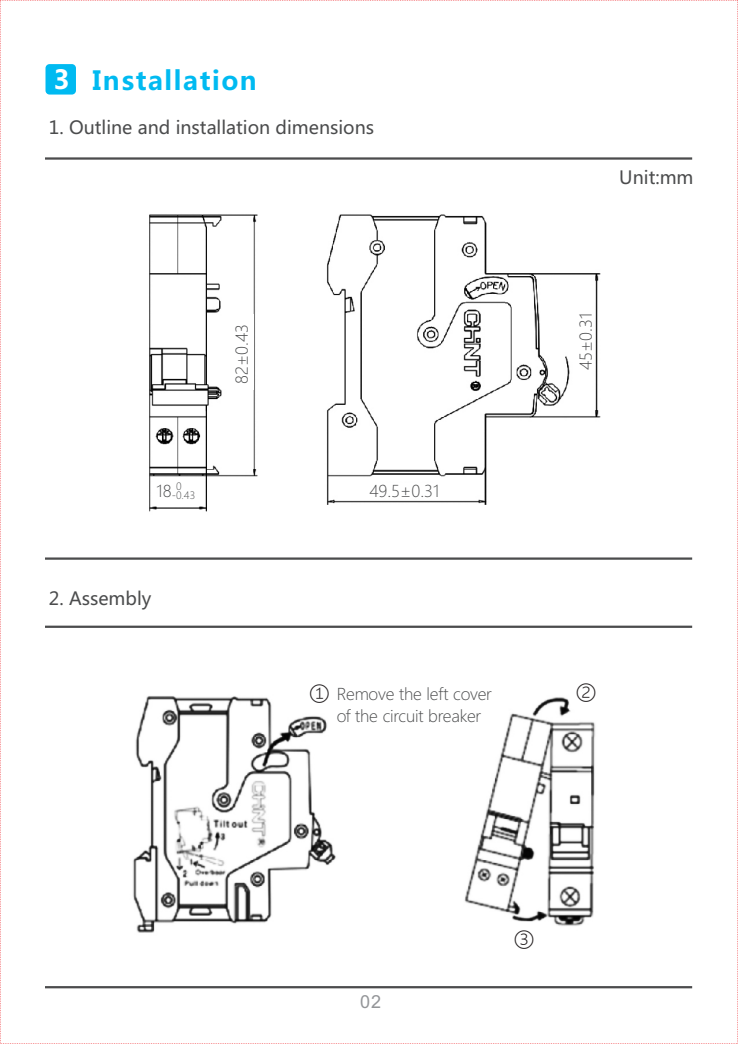
<style>
.page{position:relative;width:738px;height:1044px;background:#fff}
.page>*{position:absolute;margin:0;border:0;box-sizing:border-box;transform-origin:0 0}
.t1{font:700 26px "Microsoft Ya Hei";letter-spacing:.06em;color:#00baf1}
.t2{font:300 20px "Microsoft Ya Hei";color:#231f20}
.t3{font:18px "Microsoft Ya Hei";color:#4b4c4d}
.t4{font:18px "Arial";color:#939598}
.t5{font:300 16px/22.4px "Microsoft Ya Hei";letter-spacing:-.015em;color:#4b4c4d}
.t6{font:300 10px "Microsoft Ya Hei";color:#4b4c4d}
.s1{color:#fff}
</style>
<div class="page">
<div style="left:45px;top:64px;width:31px;height:30px;background:#00baf1;border-radius:4px"></div>
<hr style="left:45px;top:985px;width:646px;height:3px;background:#4b4c4d">
<hr style="left:45px;top:157px;width:646px;height:3px;background:#4b4c4d">
<hr style="left:45px;top:625px;width:646px;height:2px;background:#4b4c4d">
<hr style="left:45px;top:557px;width:646px;height:2px;background:#4b4c4d">
<img style="left:149px;top:214px;width:452px;height:298px">
<div style="left:235px;top:314px;width:19px;height:75px;background:#fff"></div>
<div style="left:158px;top:486px;width:39px;height:20px;background:#fff"></div>
<div style="left:374px;top:483px;width:67px;height:15px;background:#fff"></div>
<div style="left:575px;top:320px;width:18px;height:50px;background:#fff"></div>
<img style="left:133px;top:696px;width:462px;height:237px">
<h1 class="t1" style="left:53px;top:69px;width:205px"><span class="s1">3</span> Installation</h1>
<p class="t3" style="left:49px;top:119px;width:327px">1. Outline and installation dimensions</p>
<p class="t3" style="left:618px;top:169px;width:76px">Unit:mm</p>
<p class="t5" style="left:156px;top:481px;width:27px">18 <sup>0</sup></p>
<p class="t6" style="left:171px;top:491px;width:25px">-0.43</p>
<p class="t3" style="left:49px;top:590px;width:104px">2. Assembly</p>
<p class="t5" style="left:232px;top:383px;width:61px;rotate:-90deg">82±0.43</p>
<p class="t5" style="left:575px;top:370px;width:59px;rotate:-90deg">45±0.31</p>
<p class="t5" style="left:369px;top:481px;width:71px">49.5±0.31</p>
<p class="t2" style="left:309px;top:683px;width:21px">①</p>
<p class="t2" style="left:576px;top:682px;width:21px">②</p>
<p class="t5" style="left:336px;top:683px;width:157px">Remove the left cover of the circuit breaker</p>
<p class="t4" style="left:360px;top:994px;width:23px">02</p>
<p class="t2" style="left:513px;top:929px;width:21px">③</p>
</div>
